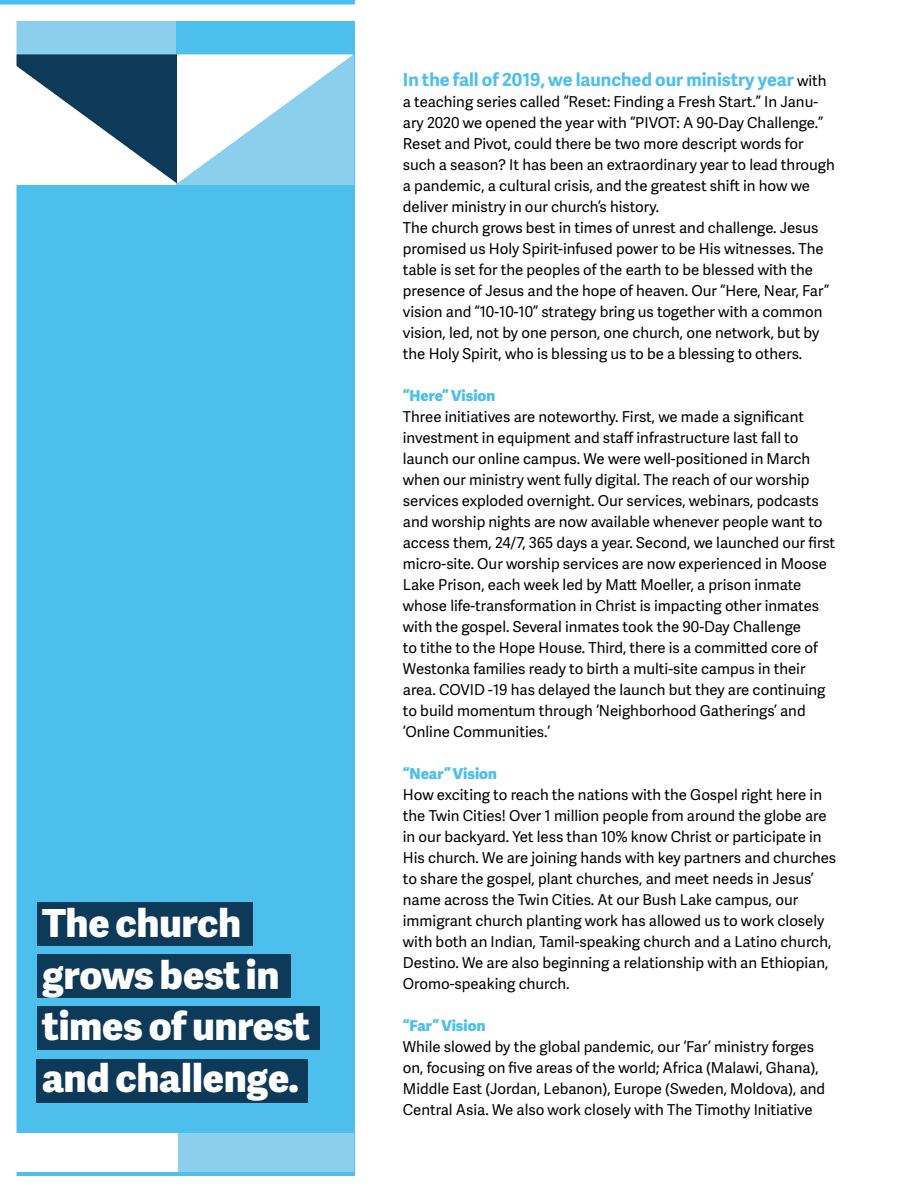
<style>
.page{position:relative;width:918px;height:1188px;background:#fff}
.page>*{position:absolute;margin:0;border:0;box-sizing:border-box;transform-origin:0 0}
.t1{font:800 38.7px/51.6px "Adelle Sans";color:#fff}
.t2{font:700 18px "Adelle Sans";color:#4dbfed}
.t3{font:15px/21px "Adelle Sans";color:#000}
.t4{font:800 15px "Adelle Sans";color:#4dbfed}
.s1{font-weight:400;font-size:15px;color:#000}
</style>
<div class="page">
<svg style="left:0;top:4px;width:355px;height:1172px;background:#5eb6db"></svg>
<h1 class="t1" style="left:42px;top:896px;width:269px">The church grows best in times of unrest and challenge.</h1>
<p class="t2" style="left:403px;top:67px;width:425px">In the fall of 2019, we launched our ministry year <span class="s1">with</span></p>
<p class="t3" style="left:403px;top:91px;width:434px">a teaching series called “Reset: Finding a Fresh Start.” In Janu&shy;ary 2020 we opened the year with “PIVOT: A 90-Day Challenge.” Reset and Pivot, could there be two more descript words for such a season? It has been an extraordinary year to lead through a pandemic, a cultural crisis, and the greatest shift in how we deliver ministry in our church’s history.<br>The church grows best in times of unrest and challenge. Jesus promised us Holy Spirit-infused power to be His witnesses. The table is set for the peoples of the earth to be blessed with the presence of Jesus and the hope of heaven. Our “Here, Near, Far” vision and “10-10-10” strategy bring us together with a common vision, led, not by one person, one church, one network, but by the Holy Spirit, who is blessing us to be a blessing to others.</p>
<p class="t4" style="left:403px;top:385px;width:94px">“Here” Vision</p>
<p class="t3" style="left:403px;top:406px;width:434px">Three initiatives are noteworthy. First, we made a significant investment in equipment and staff infrastructure last fall to launch our online campus. We were well-positioned in March when our ministry went fully digital. The reach of our worship services exploded overnight. Our services, webinars, podcasts and worship nights are now available whenever people want to access them, 24/7, 365 days a year. Second, we launched our first micro-site. Our worship services are now experienced in Moose Lake Prison, each week led by Matt Moeller, a prison inmate whose life-transformation in Christ is impacting other inmates with the gospel. Several inmates took the 90-Day Challenge<br>to tithe to the Hope House. Third, there is a committed core of Westonka families ready to birth a multi-site campus in their area. COVID -19 has delayed the launch but they are continuing to build momentum through ‘Neighborhood Gatherings’ and ‘Online Communities.’</p>
<p class="t4" style="left:403px;top:763px;width:96px">“Near” Vision</p>
<p class="t3" style="left:403px;top:784px;width:435px">How exciting to reach the nations with the Gospel right here in the Twin Cities! Over 1 million people from around the globe are in our backyard. Yet less than 10% know Christ or participate in His church. We are joining hands with key partners and churches to share the gospel, plant churches, and meet needs in Jesus’ name across the Twin Cities. At our Bush Lake campus, our immigrant church planting work has allowed us to work closely with both an Indian, Tamil-speaking church and a Latino church, Destino. We are also beginning a relationship with an Ethiopian, Oromo-speaking church.</p>
<p class="t4" style="left:403px;top:1015px;width:84px">“Far” Vision</p>
<p class="t3" style="left:403px;top:1036px;width:424px">While slowed by the global pandemic, our ‘Far’ ministry forges on, focusing on five areas of the world; Africa (Malawi, Ghana), Middle East (Jordan, Lebanon), Europe (Sweden, Moldova), and Central Asia. We also work closely with The Timothy Initiative</p>
</div>
